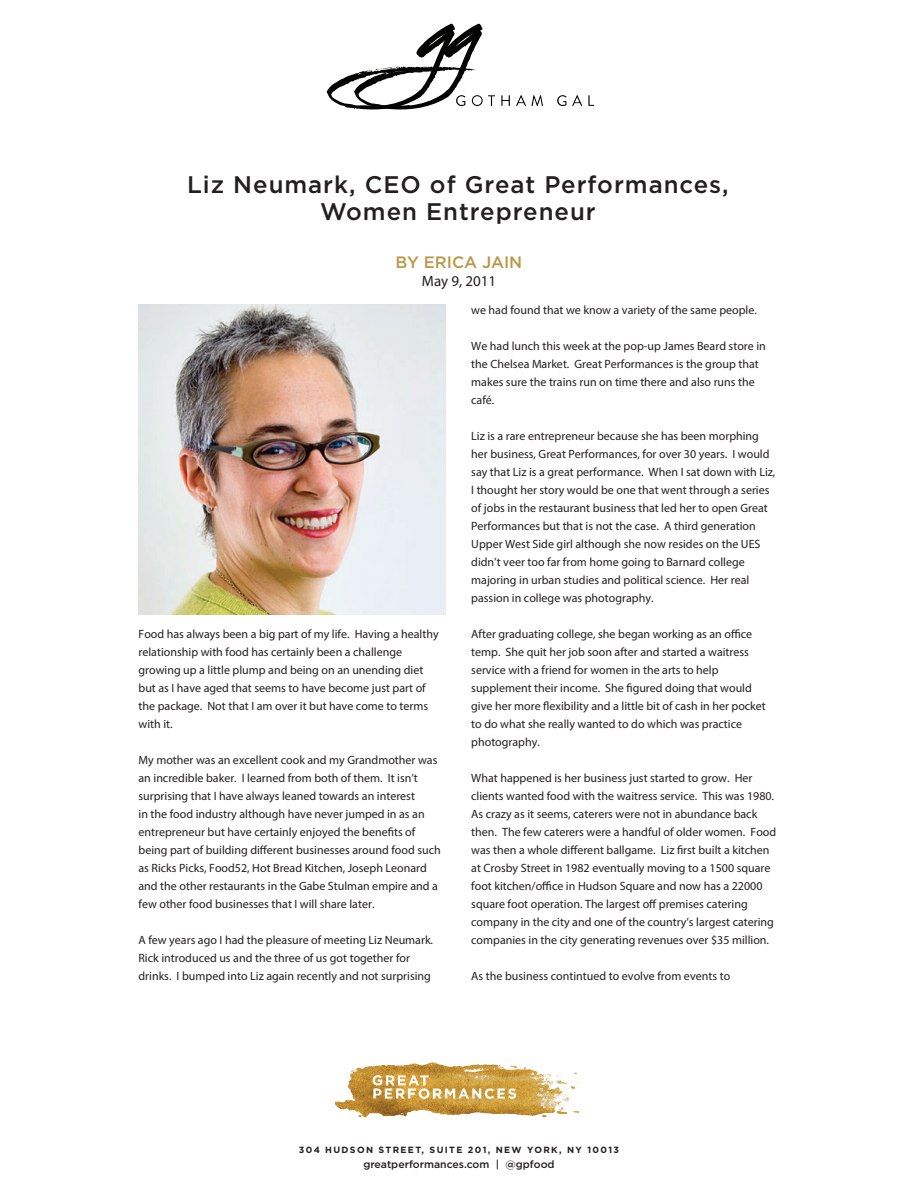
<style>
.page{position:relative;width:918px;height:1188px;background:#fff}
.page>*{position:absolute;margin:0;border:0;box-sizing:border-box;transform-origin:0 0}
.t1{font:500 24px/27px "Gotham";letter-spacing:.04em;color:#231f20;text-align:center}
.t2{font:500 16.5px "Gotham";color:#ba9846}
.t3{font:15px "Myriad Pro";color:#231f20}
.t4{font:12px/18px "Myriad Pro";color:#231f20}
.t5{font:500 10.5px "Gotham";color:#231f20}
.t6{font:700 9px "Gotham";letter-spacing:.15em;color:#231f20}
</style>
<div class="page">
<img style="left:334px;top:1062px;width:245px;height:56px">
<svg style="left:326px;top:24px;width:169px;height:86px"></svg>
<svg style="left:501px;top:95px;width:9px;height:11px"></svg>
<svg style="left:516px;top:95px;width:27px;height:11px"></svg>
<svg style="left:557px;top:95px;width:9px;height:11px"></svg>
<svg style="left:572px;top:95px;width:10px;height:11px"></svg>
<svg style="left:588px;top:95px;width:6px;height:11px"></svg>
<img style="left:139px;top:305px;width:307px;height:310px">
<h1 class="t1" style="left:187px;top:171px;width:543px">Liz Neumark, CEO of Great Performances,<br>Women Entrepreneur</h1>
<h2 class="t2" style="left:396px;top:251px;width:128px">BY ERICA JAIN</h2>
<p class="t3" style="left:422px;top:271px;width:76px">May 9, 2011</p>
<p class="t4" style="left:139px;top:624px;width:302px">Food has always been a big part of my life. Having a healthy relationship with food has certainly been a challenge growing up a little plump and being on an unending diet but as I have aged that seems to have become just part of the package. Not that I am over it but have come to terms with it.</p>
<p class="t4" style="left:139px;top:750px;width:304px">My mother was an excellent cook and my Grandmother was an incredible baker. I learned from both of them. It isn’t surprising that I have always leaned towards an interest<br>in the food industry although have never jumped in as an entrepreneur but have certainly enjoyed the benefits of being part of building different businesses around food such as Ricks Picks, Food52, Hot Bread Kitchen, Joseph Leonard and the other restaurants in the Gabe Stulman empire and a few other food businesses that I will share later.</p>
<p class="t4" style="left:139px;top:930px;width:296px">A few years ago I had the pleasure of meeting Liz Neumark.<br>Rick introduced us and the three of us got together for drinks. I bumped into Liz again recently and not surprising</p>
<p class="t4" style="left:471px;top:300px;width:287px">we had found that we know a variety of the same people.</p>
<p class="t4" style="left:471px;top:336px;width:296px">We had lunch this week at the pop-up James Beard store in the Chelsea Market. Great Performances is the group that makes sure the trains run on time there and also runs the café.</p>
<p class="t4" style="left:471px;top:426px;width:306px">Liz is a rare entrepreneur because she has been morphing her business, Great Performances, for over 30 years. I would say that Liz is a great performance. When I sat down with Liz, I thought her story would be one that went through a series of jobs in the restaurant business that led her to open Great Performances but that is not the case. A third generation Upper West Side girl although she now resides on the UES didn’t veer too far from home going to Barnard college majoring in urban studies and political science. Her real passion in college was photography.</p>
<p class="t4" style="left:471px;top:624px;width:296px">After graduating college, she began working as an office temp. She quit her job soon after and started a waitress service with a friend for women in the arts to help supplement their income. She figured doing that would give her more flexibility and a little bit of cash in her pocket to do what she really wanted to do which was practice photography.</p>
<p class="t4" style="left:471px;top:768px;width:307px">What happened is her business just started to grow. Her clients wanted food with the waitress service. This was 1980.<br>As crazy as it seems, caterers were not in abundance back then. The few caterers were a handful of older women. Food was then a whole different ballgame. Liz first built a kitchen at Crosby Street in 1982 eventually moving to a 1500 square foot kitchen/office in Hudson Square and now has a 22000 square foot operation. The largest off premises catering company in the city and one of the country’s largest catering companies in the city generating revenues over $35 million.</p>
<p class="t4" style="left:471px;top:966px;width:261px">As the business contintued to evolve from events to</p>
<p class="t6" style="left:299px;top:1144px;width:322px">304 HUDSON STREET, SUITE 201, NEW YORK, NY 10013</p>
<p class="t5" style="left:363px;top:1157px;width:193px">greatperformances.com | @gpfood</p>
</div>
